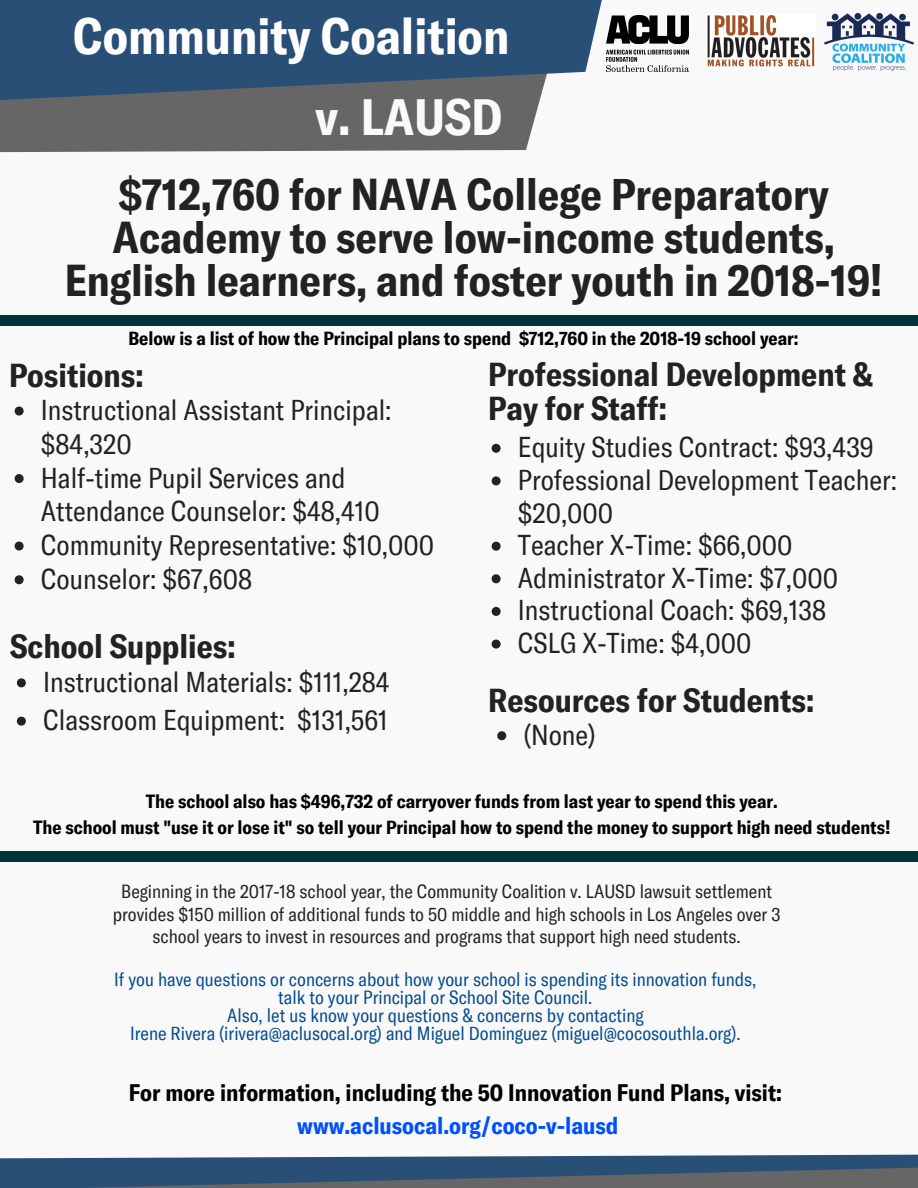
<style>
.page{position:relative;width:918px;height:1188px;background:#f9f9f9}
.page>*{position:absolute;margin:0;border:0;box-sizing:border-box;transform-origin:0 0}
.t1{font:700 condensed 49.8px "GT America";color:#fff}
.t2{font:700 condensed 49.8px "GT America";color:#f9f9f9}
.t3{font:700 condensed 43.65px/42.8px "GT America";color:#222;text-align:center}
.t4{font:700 condensed 32.7px/33.8px "GT America";color:#222}
.t5{font:condensed 28.05px/32.7px "GT America";color:#222}
.t6{font:700 condensed 23.4px "GT America";color:#000}
.t7{font:700 condensed 23.4px "GT America";color:#004fff}
.t8{font:condensed 18.75px/18px "GT America";color:#044c90;text-align:center}
.t9{font:700 condensed 18.75px/25.8px "GT America";color:#000;text-align:center}
.t10{font:condensed 18.75px/22.5px "GT America";color:#222;text-align:center}
</style>
<div class="page">
<svg style="left:0;top:0;width:645px;height:153px;background:#566a7f"></svg>
<svg style="left:0;top:1154px;width:918px;height:34px;background:#48617b"></svg>
<svg style="left:15px;top:407px;width:9px;height:9px"></svg>
<svg style="left:15px;top:474px;width:9px;height:9px"></svg>
<svg style="left:15px;top:542px;width:9px;height:9px"></svg>
<svg style="left:15px;top:575px;width:9px;height:9px"></svg>
<img style="left:606px;top:16px;width:82px;height:56px">
<img style="left:825px;top:14px;width:89px;height:57px">
<img style="left:707px;top:15px;width:108px;height:52px">
<div style="left:0;top:315px;width:918px;height:10px;background:#00343a"></div>
<div style="left:0;top:852px;width:918px;height:10px;background:#00343a"></div>
<svg style="left:492px;top:444px;width:9px;height:9px"></svg>
<svg style="left:492px;top:476px;width:9px;height:9px"></svg>
<svg style="left:492px;top:542px;width:9px;height:9px"></svg>
<svg style="left:492px;top:574px;width:9px;height:9px"></svg>
<svg style="left:492px;top:607px;width:9px;height:9px"></svg>
<svg style="left:492px;top:640px;width:9px;height:9px"></svg>
<svg style="left:17px;top:678px;width:9px;height:9px"></svg>
<svg style="left:17px;top:717px;width:9px;height:9px"></svg>
<svg style="left:497px;top:731px;width:9px;height:9px"></svg>
<h1 class="t1" style="left:73px;top:4px;width:438px">Community Coalition</h1>
<h1 class="t2" style="left:316px;top:85px;width:188px">v. LAUSD</h1>
<h2 class="t3" style="left:65px;top:171px;width:820px">$712,760 for NAVA College Preparatory<br>Academy to serve low-income students,<br>English learners, and foster youth in 2018-19!</h2>
<p class="t9" style="left:128px;top:325px;width:672px">Below is a list of how the Principal plans to spend $712,760 in the 2018-19 school year:</p>
<p class="t4" style="left:9px;top:357px;width:136px">Positions:</p>
<p class="t4" style="left:488px;top:356px;width:386px">Professional Development &amp;<br>Pay for Staff:</p>
<p class="t5" style="left:41px;top:392px;width:395px;line-height:33.8px">Instructional Assistant Principal: $84,320<br>Half-time Pupil Services and<br>Attendance Counselor: $48,410<br>Community Representative: $10,000<br>Counselor: $67,608</p>
<p class="t5" style="left:518px;top:430px;width:381px">Equity Studies Contract: $93,439<br>Professional Development Teacher: $20,000<br>Teacher X-Time: $66,000<br>Administrator X-Time: $7,000<br>Instructional Coach: $69,138<br>CSLG X-Time: $4,000</p>
<p class="t4" style="left:10px;top:628px;width:227px">School Supplies:</p>
<p class="t5" style="left:43px;top:661px;width:348px;line-height:38.2px">Instructional Materials: $111,284<br>Classroom Equipment: $131,561</p>
<p class="t4" style="left:488px;top:682px;width:328px">Resources for Students:</p>
<p class="t5" style="left:524px;top:717px;width:74px">(None)</p>
<p class="t9" style="left:33px;top:787px;width:859px">The school also has $496,732 of carryover funds from last year to spend this year.<br>The school must "use it or lose it" so tell your Principal how to spend the money to support high need students!</p>
<p class="t10" style="left:113px;top:879px;width:669px">Beginning in the 2017-18 school year, the Community Coalition v. LAUSD lawsuit settlement provides $150 million of additional funds to 50 middle and high schools in Los Angeles over 3 school years to invest in resources and programs that support high need students.</p>
<p class="t8" style="left:114px;top:969px;width:644px">If you have questions or concerns about how your school is spending its innovation funds, talk to your Principal or School Site Council.<br>Also, let us know your questions &amp; concerns by contacting<br>Irene Rivera (irivera@aclusocal.org) and Miguel Dominguez (miguel@cocosouthla.org).</p>
<p class="t6" style="left:129px;top:1078px;width:655px">For more information, including the 50 Innovation Fund Plans, visit:</p>
<p class="t7" style="left:297px;top:1110px;width:323px">www.aclusocal.org/coco-v-lausd</p>
</div>
